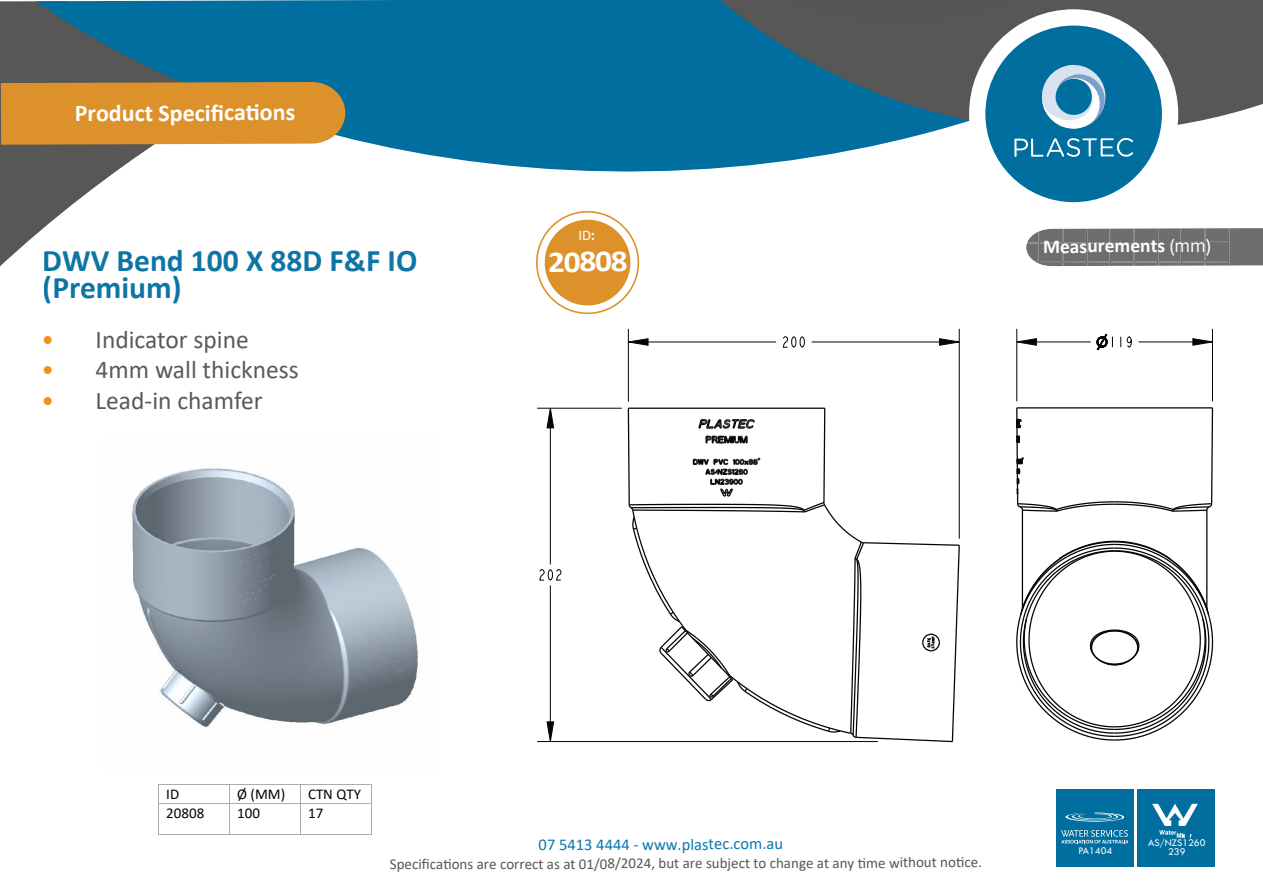
<style>
.page{position:relative;width:1263px;height:893px;background:#fff}
.page>*{position:absolute;margin:0;border:0;box-sizing:border-box;transform-origin:0 0}
.t1{font:700 31.5px "Calibri";color:#006e9f}
.t2{font:700 30.45px "Calibri";letter-spacing:-.045em;color:#fff;scale:1.1 1}
.t3{font:25.5px "Calibri";color:#5a5a5d}
.t4{font:700 24px "Calibri";letter-spacing:-.005em;color:#fff}
.t5{font:700 19.5px "Calibri";letter-spacing:-.005em;color:#fff}
.t6{font:16.5px "Calibri";letter-spacing:-.005em;color:#0c78ae}
.t7{font:15px "Calibri";letter-spacing:-.005em;color:#575755}
.t8{font:15px "Calibri";color:#040503}
.t9{font:14.7px "Calibri";color:#fff}
.t10{font:10.5px/9px "Tw Cen";color:#fff;text-align:center}
.s1{font-family:"Proxima Nova";font-weight:700}
.s2{color:#f68e1e}
.s3{font-family:"Proxima Nova";font-weight:400}
</style>
<div class="page">
<svg style="left:0;top:0;width:927px;height:247px"></svg>
<svg style="left:516px;top:0;width:747px;height:133px;background:#296883"></svg>
<div style="left:783px;top:0;width:232px;height:20px;background:#555554"></div>
<div style="left:1229px;top:228px;width:34px;height:37px;background:#706e6c"></div>
<svg style="left:1026px;top:228px;width:203px;height:38px;background:#797877"></svg>
<div style="left:969px;top:9px;width:209px;height:210px;background:#fff;border-radius:50%"></div>
<div style="left:985px;top:25px;width:177px;height:177px;background:#006e9f;border-radius:50%"></div>
<svg style="left:1041px;top:64px;width:65px;height:65px"></svg>
<svg style="left:1014px;top:138px;width:119px;height:19px"></svg>
<div style="left:1px;top:82px;width:344px;height:63px;background:#dd912a"></div>
<svg style="left:536px;top:211px;width:103px;height:103px"></svg>
<div style="left:545px;top:220px;width:86px;height:85px;background:#dd912a;border-radius:50%"></div>
<div style="left:1056px;top:789px;width:77px;height:77px;background:#006e9f"></div>
<svg style="left:1061px;top:830px;width:67px;height:13px"></svg>
<svg style="left:1065px;top:812px;width:59px;height:10px"></svg>
<div style="left:1137px;top:789px;width:78px;height:77px;background:#006e9f"></div>
<svg style="left:1152px;top:804px;width:46px;height:34px"></svg>
<hr style="left:159px;top:784px;width:70px;height:1px;background:#afabaa">
<hr style="left:229px;top:784px;width:71px;height:1px;background:#afabaa">
<hr style="left:300px;top:784px;width:71px;height:1px;background:#afabaa">
<svg style="left:158px;top:784px;width:1px;height:20px"></svg>
<hr style="left:159px;top:803px;width:70px;height:1px;background:#afabaa">
<svg style="left:229px;top:785px;width:1px;height:18px"></svg>
<hr style="left:229px;top:803px;width:71px;height:1px;background:#afabaa">
<svg style="left:300px;top:785px;width:1px;height:18px"></svg>
<hr style="left:300px;top:803px;width:71px;height:1px;background:#afabaa">
<svg style="left:371px;top:784px;width:1px;height:20px"></svg>
<hr style="left:158px;top:804px;width:1px;height:30px;background:#afabaa">
<hr style="left:159px;top:834px;width:70px;height:1px;background:#afabaa">
<hr style="left:229px;top:804px;width:1px;height:30px;background:#afabaa">
<hr style="left:229px;top:834px;width:71px;height:1px;background:#afabaa">
<hr style="left:300px;top:804px;width:1px;height:30px;background:#afabaa">
<hr style="left:300px;top:834px;width:71px;height:1px;background:#afabaa">
<hr style="left:371px;top:804px;width:1px;height:30px;background:#afabaa">
<img style="left:132px;top:468px;width:286px;height:259px">
<svg style="left:1097px;top:334px;width:16px;height:16px"></svg>
<svg style="left:1120px;top:336px;width:12px;height:12px"></svg>
<svg style="left:1017px;top:339px;width:19px;height:6px"></svg>
<svg style="left:1193px;top:339px;width:19px;height:6px"></svg>
<hr style="left:1022px;top:510px;width:1px;height:99px;background:#050504">
<hr style="left:1206px;top:510px;width:2px;height:99px;background:#050504">
<hr style="left:1016px;top:329px;width:1px;height:72px;background:#050504">
<hr style="left:1212px;top:329px;width:1px;height:72px;background:#050504">
<hr style="left:1139px;top:341px;width:54px;height:1px;background:#050504">
<hr style="left:1036px;top:341px;width:55px;height:1px;background:#050504">
<svg style="left:1016px;top:407px;width:198px;height:106px"></svg>
<hr style="left:1017px;top:407px;width:196px;height:1px;background:#050504">
<svg style="left:1016px;top:540px;width:198px;height:201px"></svg>
<svg style="left:539px;top:569px;width:23px;height:12px"></svg>
<svg style="left:547px;top:409px;width:7px;height:19px"></svg>
<svg style="left:547px;top:722px;width:7px;height:19px"></svg>
<svg style="left:782px;top:336px;width:23px;height:12px"></svg>
<svg style="left:629px;top:339px;width:19px;height:6px"></svg>
<svg style="left:940px;top:339px;width:19px;height:6px"></svg>
<hr style="left:550px;top:428px;width:1px;height:136px;background:#050504">
<hr style="left:550px;top:585px;width:1px;height:137px;background:#050504">
<hr style="left:628px;top:329px;width:1px;height:73px;background:#050504">
<hr style="left:537px;top:741px;width:341px;height:1px;background:#050504">
<hr style="left:959px;top:329px;width:1px;height:210px;background:#050504">
<hr style="left:537px;top:408px;width:85px;height:1px;background:#050504">
<hr style="left:812px;top:341px;width:128px;height:1px;background:#050504">
<hr style="left:648px;top:341px;width:128px;height:1px;background:#050504">
<svg style="left:627px;top:407px;width:333px;height:336px"></svg>
<h3 class="t4" style="left:75px;top:96px;width:222px">Product Specifications</h3>
<p class="t9" style="left:578px;top:225px;width:18px">ID<span class="s1">:</span></p>
<h1 class="t1" style="left:43px;top:238px;width:376px">DWV Bend 100 X 88D F&amp;F IO</h1>
<h2 class="t2" style="left:548px;top:240px;width:74px">20808</h2>
<h1 class="t1" style="left:43px;top:265px;width:140px">(Premium)</h1>
<h3 class="t3" style="left:42px;top:321px;width:209px"><span class="s2">•</span> Indicator spine</h3>
<h3 class="t3" style="left:42px;top:352px;width:259px"><span class="s2">•</span> 4mm wall thickness</h3>
<h3 class="t3" style="left:42px;top:383px;width:223px"><span class="s2">•</span> Lead-in chamfer</h3>
<h3 class="t5" style="left:1043px;top:232px;width:169px">Measurements <span class="s3">(mm)</span></h3>
<p class="t8" style="left:166px;top:784px;width:14px">ID</p>
<p class="t8" style="left:237px;top:784px;width:50px">Ø (MM)</p>
<p class="t8" style="left:308px;top:784px;width:55px">CTN QTY</p>
<p class="t8" style="left:166px;top:803px;width:39px">20808</p>
<p class="t8" style="left:237px;top:803px;width:24px">100</p>
<p class="t8" style="left:308px;top:803px;width:17px">17</p>
<p class="t6" style="left:539px;top:833px;width:246px">07 5413 4444 - www.plastec.com.au</p>
<p class="t7" style="left:390px;top:853px;width:594px">Specifications are correct as at 01/08/2024, but are subject to change at any time without notice.</p>
<p class="t10" style="left:1078px;top:846px;width:35px">PA1404</p>
<p class="t10" style="left:1148px;top:838px;width:59px">AS/NZS1260<br>239</p>
</div>
